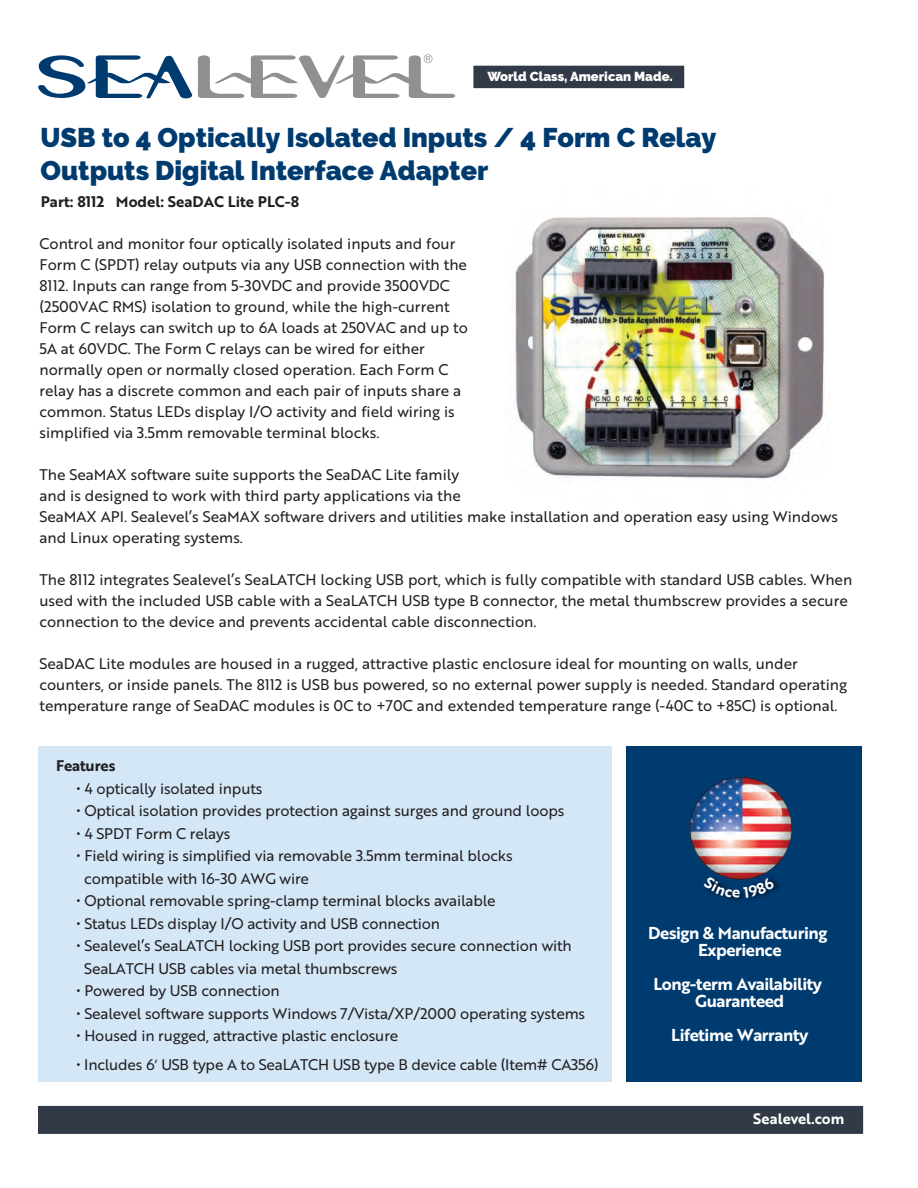
<style>
.page{position:relative;width:918px;height:1188px;background:#fff}
.page>*{position:absolute;margin:0;border:0;box-sizing:border-box;transform-origin:0 0}
.t1{font:900 27px/32.4px "Raleway";color:#003b70}
.t2{font:16.8px/16.8px "Brother 1816 Bold";letter-spacing:-.025em;color:#fff;text-align:center}
.t3{font:15px/21px "Brother 1816 Regular";color:#231f20}
.t4{font:15px "Brother 1816 Bold";color:#231f20}
.t5{font:14.7px "Brother 1816 Bold";color:#fff}
.t6{font:900 13.05px "Raleway";color:#fff}
.s1{font-family:"Myriad Pro"}
</style>
<div class="page">
<img style="left:515px;top:217px;width:311px;height:262px">
<div style="left:626px;top:746px;width:236px;height:335px;background:#003b70"></div>
<div style="left:38px;top:746px;width:574px;height:335px;background:#d3e7f7"></div>
<div style="left:38px;top:1105px;width:827px;height:30px;background:#313a46"></div>
<div style="left:34px;top:1103px;width:832px;height:34px;border:3px solid #fff"></div>
<svg style="left:38px;top:54px;width:417px;height:44px"></svg>
<div style="left:472px;top:64px;width:214px;height:26px;background:#313a46;border:1px solid #fff"></div>
<img style="left:690px;top:777px;width:102px;height:103px;border-radius:51px">
<img style="left:689px;top:832px;width:103px;height:69px">
<svg style="left:704px;top:877px;width:71px;height:21px"></svg>
<p class="t6" style="left:487px;top:69px;width:187px">World Class, American Made.</p>
<h1 class="t1" style="left:40px;top:122px;width:678px">USB to 4 Optically Isolated Inputs / 4 Form C Relay<br>Outputs Digital Interface Adapter</h1>
<p class="t4" style="left:41px;top:190px;width:260px">Part: 8112 Model: SeaDAC Lite PLC-8</p>
<p class="t3" style="left:39px;top:233px;width:430px">Control and monitor four optically isolated inputs and four Form C (SPDT) relay outputs via any USB connection with the 8112. Inputs can range from 5-30VDC and provide 3500VDC (2500VAC RMS) isolation to ground, while the high-current Form C relays can switch up to 6A loads at 250VAC and up to 5A at 60VDC. The Form C relays can be wired for either normally open or normally closed operation. Each Form C relay has a discrete common and each pair of inputs share a common. Status LEDs display I/O activity and field wiring is simplified via 3.5mm removable terminal blocks.</p>
<p class="t3" style="left:39px;top:464px;width:800px">The SeaMAX software suite supports the SeaDAC Lite family<br>and is designed to work with third party applications via the<br>SeaMAX API. Sealevel’s SeaMAX software drivers and utilities make installation and operation easy using Windows and Linux operating systems.</p>
<p class="t3" style="left:39px;top:569px;width:814px">The 8112 integrates Sealevel’s SeaLATCH locking USB port, which is fully compatible with standard USB cables. When used with the included USB cable with a SeaLATCH USB type B connector, the metal thumbscrew provides a secure connection to the device and prevents accidental cable disconnection.</p>
<p class="t3" style="left:39px;top:653px;width:809px">SeaDAC Lite modules are housed in a rugged, attractive plastic enclosure ideal for mounting on walls, under counters, or inside panels. The 8112 is USB bus powered, so no external power supply is needed. Standard operating temperature range of SeaDAC modules is 0C to +70C and extended temperature range (-40C to +85C) is optional.</p>
<p class="t4" style="left:56px;top:754px;width:61px">Features</p>
<p class="t3" style="left:77px;top:777px;width:187px">• 4 optically isolated inputs</p>
<p class="t3" style="left:77px;top:800px;width:489px">• Optical isolation provides protection against surges and ground loops</p>
<p class="t3" style="left:77px;top:822px;width:155px">• 4 SPDT Form C relays</p>
<p class="t3" style="left:84px;top:844px;width:430px;line-height:22.5px;text-indent:-8px">• Field wiring is simplified via removable 3.5mm terminal blocks compatible with 16-30 AWG wire</p>
<p class="t3" style="left:77px;top:890px;width:421px">• Optional removable spring-clamp terminal blocks available</p>
<p class="t3" style="left:77px;top:912px;width:365px">• Status LEDs display I/O activity and USB connection</p>
<p class="t3" style="left:84px;top:934px;width:489px;line-height:22.5px;text-indent:-8px">• Sealevel’s SeaLATCH locking USB port provides secure connection with<br>SeaLATCH USB cables via metal thumbscrews</p>
<p class="t3" style="left:77px;top:980px;width:205px">• Powered by USB connection</p>
<p class="t3" style="left:77px;top:1002px;width:510px">• Sealevel software supports Windows 7/Vista/XP/2000 operating systems</p>
<p class="t3" style="left:77px;top:1025px;width:323px">• Housed in rugged, attractive plastic enclosure</p>
<p class="t3" style="left:77px;top:1053px;width:523px">• Includes 6<span class="s1">’</span> USB type A to SeaLATCH USB type B device cable (Item# CA356)</p>
<p class="t2" style="left:648px;top:924px;width:181px">Design &amp; Manufacturing<br>Experience</p>
<p class="t2" style="left:654px;top:975px;width:170px">Long-term Availability<br>Guaranteed</p>
<p class="t2" style="left:671px;top:1026px;width:139px">Lifetime Warranty</p>
<p class="t5" style="left:753px;top:1107px;width:92px">Sealevel.com</p>
</div>
